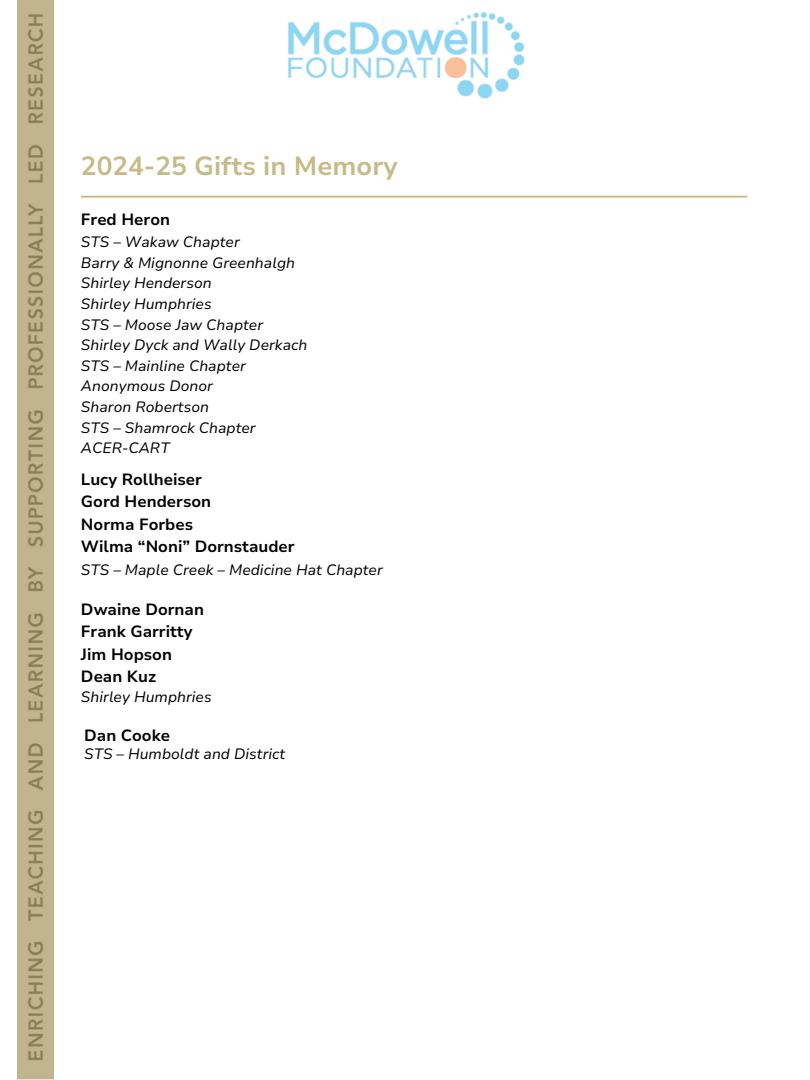
<style>
.page{position:relative;width:810px;height:1080px;background:#fff}
.page>*{position:absolute;margin:0;border:0;box-sizing:border-box;transform-origin:0 0}
.t1{font:700 26.25px "Nunito Sans 10 pt";color:#c8ba89}
.t2{font:700 16.25px/22.5px "Nunito Sans 10 pt";color:#000}
.t3{font:italic 15px "Nunito Sans 10 pt";color:#000}
</style>
<div class="page">
<img style="left:17px;top:0;width:37px;height:1080px">
<img style="left:288px;top:12px;width:237px;height:87px">
<hr style="left:81px;top:196px;width:666px;height:2px;background:#c8ba89">
<p class="t1" style="left:81px;top:148px;width:318px">2024-25 Gifts in Memory</p>
<p class="t2" style="left:81px;top:208px;width:91px">Fred Heron</p>
<p class="t3" style="left:81px;top:232px;width:160px">STS – Wakaw Chapter</p>
<p class="t3" style="left:81px;top:252px;width:216px">Barry &amp; Mignonne Greenhalgh</p>
<p class="t3" style="left:81px;top:273px;width:132px">Shirley Henderson</p>
<p class="t3" style="left:81px;top:294px;width:132px">Shirley Humphries</p>
<p class="t3" style="left:81px;top:314px;width:184px">STS – Moose Jaw Chapter</p>
<p class="t3" style="left:81px;top:335px;width:228px">Shirley Dyck and Wally Derkach</p>
<p class="t3" style="left:81px;top:356px;width:166px">STS – Mainline Chapter</p>
<p class="t3" style="left:81px;top:376px;width:134px">Anonymous Donor</p>
<p class="t3" style="left:81px;top:397px;width:129px">Sharon Robertson</p>
<p class="t3" style="left:81px;top:417px;width:176px">STS – Shamrock Chapter</p>
<h2 class="t3" style="left:81px;top:438px;width:90px">ACER-CART</h2>
<p class="t2" style="left:81px;top:468px;width:215px">Lucy Rollheiser<br>Gord Henderson<br>Norma Forbes<br>Wilma “Noni” Dornstauder</p>
<h1 class="t3" style="left:81px;top:560px;width:303px">STS – Maple Creek – Medicine Hat Chapter</h1>
<p class="t2" style="left:81px;top:598px;width:125px">Dwaine Dornan<br>Frank Garritty<br>Jim Hopson<br>Dean Kuz</p>
<h2 class="t3" style="left:81px;top:687px;width:132px">Shirley Humphries</h2>
<p class="t2" style="left:84px;top:725px;width:87px">Dan Cooke</p>
<h2 class="t3" style="left:84px;top:744px;width:203px">STS – Humboldt and District</h2>
</div>
